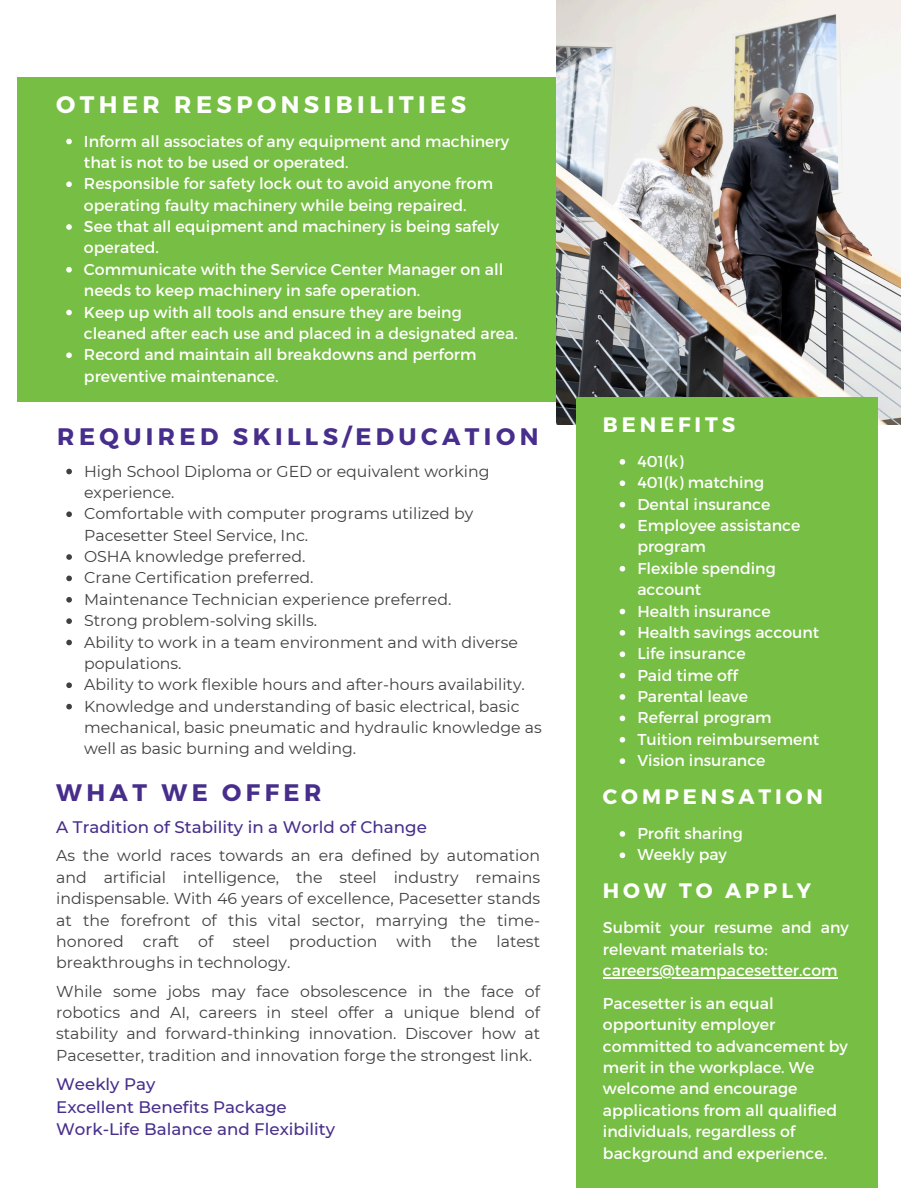
<style>
.page{position:relative;width:918px;height:1188px;background:#fff}
.page>*{position:absolute;margin:0;border:0;box-sizing:border-box;transform-origin:0 0}
.t1{font:700 23.85px "Montserrat";letter-spacing:.185em;color:#472e8c}
.t2{font:700 23.85px "Montserrat";letter-spacing:.185em;color:#fff}
.t3{font:700 20.85px "Montserrat";letter-spacing:.185em;color:#fff}
.t4{font:500 16.65px/22.5px "Montserrat";color:#472e8c}
.t5{font:15.75px/21.3px "Montserrat";color:#404040}
.t6{font:15.75px/21.3px "Montserrat";color:#fff}
</style>
<div class="page">
<div style="left:18px;top:77px;width:599px;height:325px;background:#77be44"></div>
<svg style="left:66px;top:139px;width:6px;height:5px"></svg>
<svg style="left:66px;top:181px;width:6px;height:6px"></svg>
<svg style="left:66px;top:224px;width:6px;height:6px"></svg>
<svg style="left:66px;top:267px;width:6px;height:6px"></svg>
<svg style="left:66px;top:310px;width:6px;height:5px"></svg>
<svg style="left:66px;top:352px;width:6px;height:6px"></svg>
<img style="left:557px;top:0;width:344px;height:424px">
<div style="left:576px;top:397px;width:302px;height:791px;background:#77be44"></div>
<svg style="left:620px;top:459px;width:5px;height:6px"></svg>
<svg style="left:620px;top:480px;width:5px;height:6px"></svg>
<svg style="left:620px;top:502px;width:5px;height:5px"></svg>
<svg style="left:620px;top:523px;width:5px;height:6px"></svg>
<svg style="left:620px;top:566px;width:5px;height:6px"></svg>
<svg style="left:620px;top:609px;width:5px;height:5px"></svg>
<svg style="left:620px;top:630px;width:5px;height:6px"></svg>
<svg style="left:620px;top:651px;width:5px;height:6px"></svg>
<svg style="left:620px;top:673px;width:5px;height:5px"></svg>
<svg style="left:620px;top:694px;width:5px;height:6px"></svg>
<svg style="left:620px;top:716px;width:5px;height:5px"></svg>
<svg style="left:620px;top:737px;width:5px;height:6px"></svg>
<svg style="left:620px;top:758px;width:5px;height:6px"></svg>
<svg style="left:620px;top:831px;width:5px;height:6px"></svg>
<svg style="left:620px;top:852px;width:5px;height:6px"></svg>
<svg style="left:66px;top:469px;width:6px;height:5px"></svg>
<svg style="left:66px;top:511px;width:6px;height:6px"></svg>
<svg style="left:66px;top:554px;width:6px;height:6px"></svg>
<svg style="left:66px;top:576px;width:6px;height:5px"></svg>
<svg style="left:66px;top:597px;width:6px;height:6px"></svg>
<svg style="left:66px;top:618px;width:6px;height:6px"></svg>
<svg style="left:66px;top:640px;width:6px;height:5px"></svg>
<svg style="left:66px;top:682px;width:6px;height:6px"></svg>
<svg style="left:66px;top:704px;width:6px;height:5px"></svg>
<hr style="left:603px;top:977px;width:235px;height:1px;background:#fff">
<h1 class="t2" style="left:56px;top:89px;width:411px">OTHER RESPONSIBILITIES</h1>
<p class="t6" style="left:84px;top:130px;width:427px">Inform all associates of any equipment and machinery that is not to be used or operated.</p>
<p class="t6" style="left:84px;top:172px;width:411px">Responsible for safety lock out to avoid anyone from operating faulty machinery while being repaired.</p>
<p class="t6" style="left:84px;top:215px;width:417px">See that all equipment and machinery is being safely operated.</p>
<p class="t6" style="left:84px;top:258px;width:421px">Communicate with the Service Center Manager on all needs to keep machinery in safe operation.</p>
<p class="t6" style="left:84px;top:301px;width:435px">Keep up with all tools and ensure they are being cleaned after each use and placed in a designated area.</p>
<p class="t6" style="left:84px;top:343px;width:394px">Record and maintain all breakdowns and perform preventive maintenance.</p>
<h2 class="t1" style="left:57px;top:421px;width:483px">REQUIRED SKILLS/EDUCATION</h2>
<p class="t5" style="left:84px;top:460px;width:407px">High School Diploma or GED or equivalent working experience.</p>
<p class="t5" style="left:84px;top:503px;width:391px">Comfortable with computer programs utilized by<br>Pacesetter Steel Service, Inc.</p>
<p class="t5" style="left:84px;top:546px;width:223px">OSHA knowledge preferred.</p>
<h1 class="t5" style="left:84px;top:567px;width:231px">Crane Certification preferred.</h1>
<p class="t5" style="left:84px;top:589px;width:369px">Maintenance Technician experience preferred.</p>
<p class="t5" style="left:84px;top:610px;width:234px">Strong problem-solving skills.</p>
<p class="t5" style="left:84px;top:631px;width:435px">Ability to work in a team environment and with diverse populations.</p>
<p class="t5" style="left:84px;top:674px;width:442px">Ability to work flexible hours and after-hours availability.</p>
<p class="t5" style="left:84px;top:695px;width:459px">Knowledge and understanding of basic electrical, basic mechanical, basic pneumatic and hydraulic knowledge as well as basic burning and welding.</p>
<h1 class="t1" style="left:56px;top:777px;width:267px">WHAT WE OFFER</h1>
<p class="t4" style="left:56px;top:816px;width:372px">A Tradition of Stability in a World of Change</p>
<p class="t5" style="left:56px;top:845px;width:485px;text-align:justify">As the world races towards an era defined by automation and artificial intelligence, the steel industry remains indispensable. With 46 years of excellence, Pacesetter stands at the forefront of this vital sector, marrying the time&shy;honored craft of steel production with the latest breakthroughs in technology.</p>
<h3 class="t5" style="left:56px;top:980px;width:485px;text-align:justify">While some jobs may face obsolescence in the face of robotics and AI, careers in steel offer a unique blend of stability and forward-thinking innovation. Discover how at Pacesetter, tradition and innovation forge the strongest link.</h3>
<p class="t4" style="left:56px;top:1073px;width:280px">Weekly Pay<br>Excellent Benefits Package<br>Work-Life Balance and Flexibility</p>
<h2 class="t3" style="left:603px;top:411px;width:134px">BENEFITS</h2>
<p class="t6" style="left:637px;top:450px;width:48px">401(k)</p>
<p class="t6" style="left:637px;top:471px;width:128px">401(k) matching</p>
<p class="t6" style="left:637px;top:493px;width:134px">Dental insurance</p>
<p class="t6" style="left:637px;top:514px;width:165px">Employee assistance program</p>
<p class="t6" style="left:637px;top:557px;width:140px">Flexible spending account</p>
<p class="t6" style="left:637px;top:600px;width:135px">Health insurance</p>
<p class="t6" style="left:637px;top:621px;width:183px">Health savings account</p>
<p class="t6" style="left:637px;top:642px;width:110px">Life insurance</p>
<p class="t6" style="left:637px;top:664px;width:102px">Paid time off</p>
<p class="t6" style="left:637px;top:685px;width:112px">Parental leave</p>
<p class="t6" style="left:637px;top:706px;width:136px">Referral program</p>
<p class="t6" style="left:637px;top:728px;width:183px">Tuition reimbursement</p>
<p class="t6" style="left:637px;top:749px;width:130px">Vision insurance</p>
<h2 class="t3" style="left:603px;top:783px;width:221px">COMPENSATION</h2>
<p class="t6" style="left:637px;top:822px;width:107px">Profit sharing</p>
<p class="t6" style="left:637px;top:843px;width:91px">Weekly pay</p>
<p class="t3" style="left:603px;top:877px;width:210px">HOW TO APPLY</p>
<p class="t6" style="left:603px;top:916px;width:248px">Submit your resume and any relevant materials to:</p>
<p class="t6" style="left:603px;top:959px;width:236px">careers@teampacesetter.com</p>
<p class="t6" style="left:603px;top:992px;width:246px">Pacesetter is an equal opportunity employer committed to advancement by merit in the workplace. We welcome and encourage applications from all qualified individuals, regardless of background and experience.</p>
</div>
